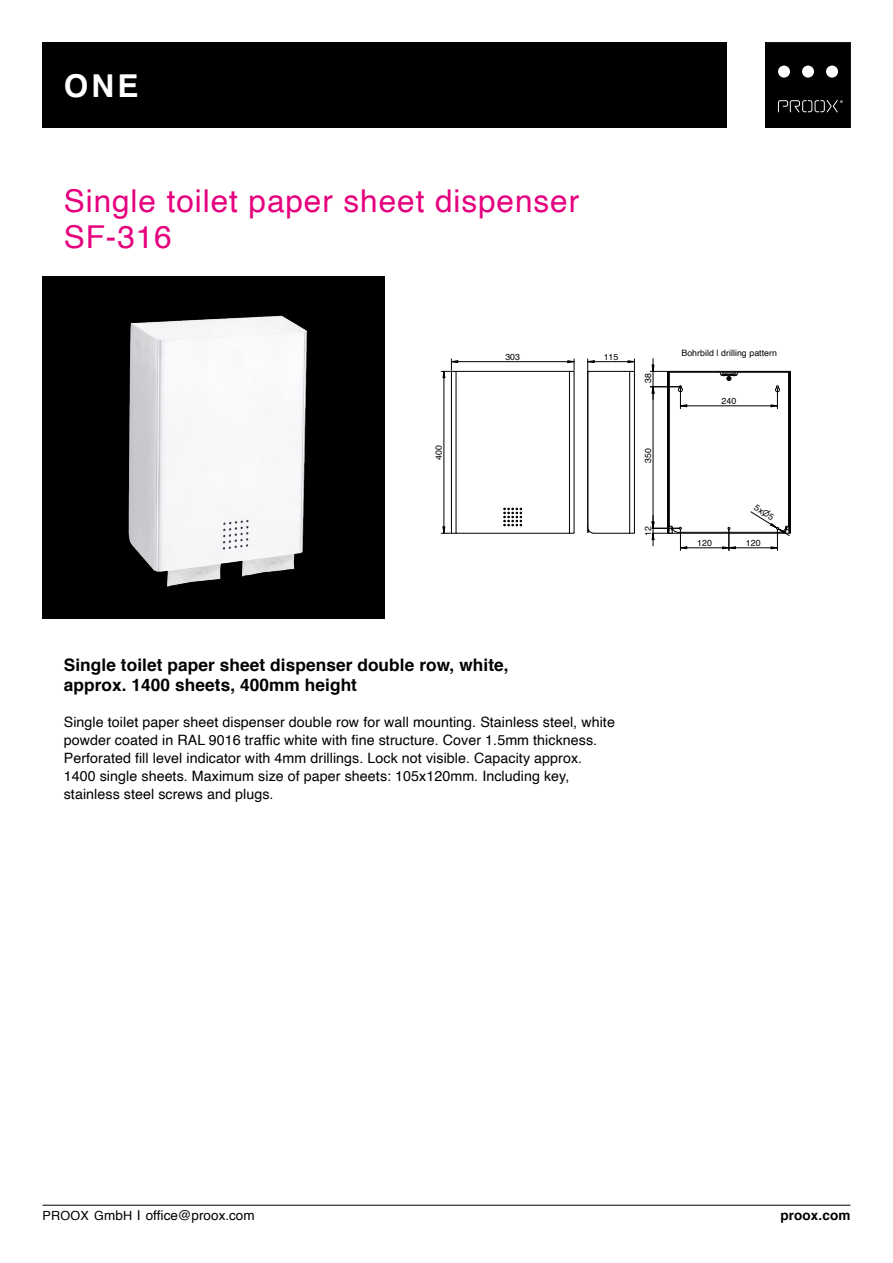
<style>
.page{position:relative;width:893px;height:1263px;background:#fff}
.page>*{position:absolute;margin:0;border:0;box-sizing:border-box;transform-origin:0 0}
.t1{font:31.5px/36px "Helvetica";letter-spacing:.03em;color:#e6007e}
.t2{font:700 31.5px "Helvetica";color:#fff}
.t3{font:700 17.25px/19.5px "Helvetica";letter-spacing:.005em;color:#000}
.t4{font:14.25px/18px "Helvetica";letter-spacing:.005em;color:#000}
.t5{font:13.5px "Helvetica";color:#000}
.t6{font:700 13.5px "Helvetica";letter-spacing:.01em;color:#000}
.t7{font:8.85px "Helvetica";letter-spacing:.005em;color:#000}
.s1{font-family:"AIGDT";font-size:8.25px}
.s2{font-size:12.6px}
</style>
<div class="page">
<hr style="left:43px;top:1205px;width:807px;height:1px;background:#000">
<div style="left:43px;top:43px;width:684px;height:85px;background:#000"></div>
<div style="left:765px;top:43px;width:85px;height:84px;background:#000"></div>
<div style="left:765px;top:43px;width:85px;height:85px;border:1px solid #000"></div>
<svg style="left:778px;top:100px;width:65px;height:12px"></svg>
<div style="left:778px;top:66px;width:12px;height:12px;background:#fff;border-radius:50%"></div>
<div style="left:826px;top:66px;width:12px;height:12px;background:#fff;border-radius:50%"></div>
<div style="left:802px;top:66px;width:12px;height:12px;background:#fff;border-radius:50%"></div>
<div style="left:43px;top:276px;width:342px;height:343px;background:#000"></div>
<hr style="left:451px;top:371px;width:1px;height:162px;background:#000">
<hr style="left:456px;top:533px;width:113px;height:1px;background:#000">
<hr style="left:456px;top:371px;width:113px;height:1px;background:#000">
<hr style="left:456px;top:371px;width:1px;height:162px;background:#000">
<svg style="left:503px;top:508px;width:19px;height:18px"></svg>
<div style="left:569px;top:371px;width:5px;height:163px;border:1px solid #000"></div>
<hr style="left:588px;top:371px;width:42px;height:1px;background:#000">
<hr style="left:594px;top:533px;width:36px;height:1px;background:#000">
<hr style="left:587px;top:371px;width:1px;height:156px;background:#000">
<svg style="left:587px;top:526px;width:8px;height:8px"></svg>
<div style="left:629px;top:371px;width:6px;height:163px;border:1px solid #000"></div>
<hr style="left:739px;top:372px;width:49px;height:1px;background:#000">
<hr style="left:669px;top:372px;width:50px;height:1px;background:#000">
<hr style="left:678px;top:532px;width:102px;height:1px;background:#000">
<hr style="left:668px;top:371px;width:122px;height:1px;background:#000">
<hr style="left:672px;top:533px;width:114px;height:1px;background:#000">
<svg style="left:718px;top:371px;width:22px;height:10px"></svg>
<hr style="left:444px;top:378px;width:1px;height:149px;background:#000">
<svg style="left:441px;top:526px;width:15px;height:8px"></svg>
<hr style="left:458px;top:361px;width:110px;height:1px;background:#000">
<svg style="left:567px;top:359px;width:8px;height:11px"></svg>
<svg style="left:441px;top:359px;width:17px;height:19px"></svg>
<hr style="left:594px;top:361px;width:34px;height:1px;background:#000">
<svg style="left:627px;top:359px;width:8px;height:11px"></svg>
<svg style="left:587px;top:359px;width:8px;height:14px"></svg>
<hr style="left:687px;top:406px;width:84px;height:1px;background:#000">
<hr style="left:687px;top:547px;width:35px;height:1px;background:#000">
<svg style="left:650px;top:359px;width:37px;height:191px"></svg>
<hr style="left:735px;top:547px;width:36px;height:1px;background:#000">
<svg style="left:722px;top:527px;width:14px;height:23px"></svg>
<svg style="left:750px;top:370px;width:41px;height:180px"></svg>
<img style="left:128px;top:315px;width:180px;height:272px">
<h1 class="t2" style="left:64px;top:60px;width:76px">ONE</h1>
<h1 class="t1" style="left:64px;top:184px;width:517px">Single toilet paper sheet dispenser<br>SF-316</h1>
<p class="t7" style="left:432px;top:460px;width:16px;rotate:-90deg">400</p>
<p class="t7" style="left:505px;top:350px;width:16px">303</p>
<p class="t7" style="left:604px;top:350px;width:16px">115</p>
<p class="t7" style="left:641px;top:383px;width:11px;rotate:-90deg">38</p>
<p class="t7" style="left:641px;top:463px;width:16px;rotate:-90deg">350</p>
<p class="t7" style="left:641px;top:536px;width:11px;rotate:-90deg">12</p>
<p class="t7" style="left:681px;top:346px;width:97px">Bohrbild | drilling pattern</p>
<p class="t7" style="left:721px;top:394px;width:16px">240</p>
<p class="t7" style="left:759px;top:501px;width:23px;rotate:32deg">5x<span class="s1">n</span>5</p>
<p class="t7" style="left:697px;top:536px;width:16px">120</p>
<p class="t7" style="left:746px;top:536px;width:16px">120</p>
<p class="t3" style="left:64px;top:655px;width:446px">Single toilet paper sheet dispenser double row, white, approx. 1400 sheets, 400mm height</p>
<p class="t4" style="left:64px;top:713px;width:553px">Single toilet paper sheet dispenser double row for wall mounting. Stainless steel, white powder coated in RAL 9016 traffic white with fine structure. Cover 1.5mm thickness.<br>Perforated fill level indicator with 4mm drillings. Lock not visible. Capacity approx.<br>1400 single sheets. Maximum size of paper sheets: 105x120mm. Including key, stainless steel screws and plugs.</p>
<p class="t5" style="left:43px;top:1205px;width:214px"><span class="s2">PROOX G</span>mb<span class="s2">H</span> I office@proox.com</p>
<p class="t6" style="left:780px;top:1205px;width:72px">proox.com</p>
</div>
